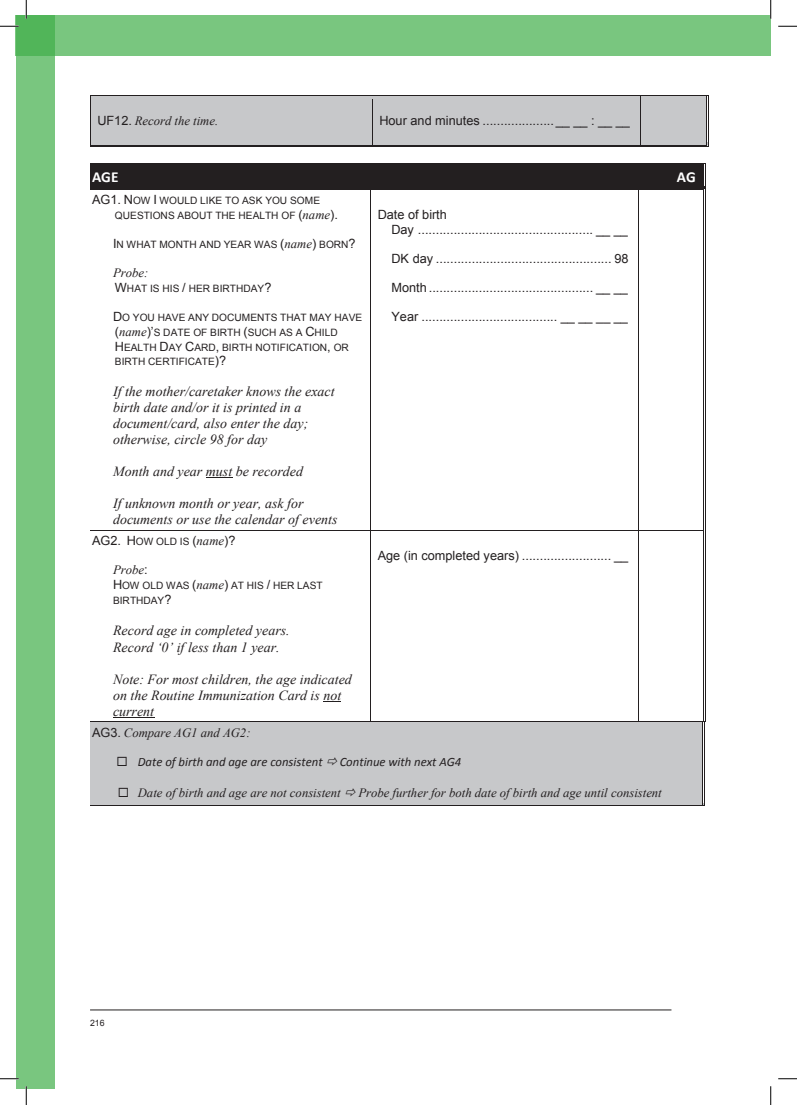
<style>
.page{position:relative;width:797px;height:1105px;background:#fff}
.page>*{position:absolute;margin:0;border:0;box-sizing:border-box;transform-origin:0 0}
.t1{font:700 15.25px "Calibri";color:#fff}
.t2{font:italic 14px/16px "Times New Roman";color:#231f20}
.t3{font:12.75px/14.5px "Arial";letter-spacing:-.005em;color:#231f20}
.t4{font:italic 12.75px "Times New Roman";color:#231f20}
.t5{font:italic 12.75px "Calibri";color:#231f20}
.t6{font:10.12px/14.6px "Arial";color:#231f20}
.t7{font:8.75px "Arial";color:#231f20}
.s1{font-family:"Arial";font-style:normal}
.s2{font-size:12.75px}
.s3{font-family:"Times New Roman";font-style:italic;font-size:12.75px}
.s4{font-size:10.12px}
.s5{font-family:"Times New Roman";font-style:italic}
</style>
<div class="page">
<div style="left:16px;top:16px;width:754px;height:40px;background:#79c67f"></div>
<div style="left:16px;top:16px;width:39px;height:1073px;background:#79c67f"></div>
<hr style="left:90px;top:1010px;width:581px;height:1px;background:#231f20">
<div style="left:92px;top:168px;width:605px;height:18px;background:#231f20"></div>
<hr style="left:90px;top:163px;width:613px;height:1px;background:#231f20">
<hr style="left:90px;top:164px;width:613px;height:4px;background:#231f20">
<hr style="left:90px;top:186px;width:614px;height:3px;background:#231f20">
<svg style="left:206px;top:477px;width:26px;height:1px"></svg>
<hr style="left:90px;top:189px;width:280px;height:1px;background:#231f20">
<hr style="left:371px;top:189px;width:267px;height:1px;background:#231f20">
<hr style="left:639px;top:189px;width:64px;height:1px;background:#231f20">
<svg style="left:703px;top:163px;width:2px;height:30px"></svg>
<hr style="left:370px;top:193px;width:1px;height:337px;background:#231f20">
<hr style="left:638px;top:193px;width:1px;height:337px;background:#231f20">
<hr style="left:704px;top:193px;width:1px;height:337px;background:#231f20">
<hr style="left:703px;top:193px;width:1px;height:337px;background:#231f20">
<svg style="left:323px;top:701px;width:18px;height:1px"></svg>
<hr style="left:113px;top:717px;width:41px;height:1px;background:#231f20">
<hr style="left:90px;top:530px;width:280px;height:1px;background:#231f20">
<hr style="left:371px;top:530px;width:267px;height:1px;background:#231f20">
<hr style="left:639px;top:530px;width:64px;height:1px;background:#231f20">
<hr style="left:370px;top:533px;width:1px;height:189px;background:#231f20">
<hr style="left:638px;top:533px;width:1px;height:189px;background:#231f20">
<hr style="left:704px;top:533px;width:1px;height:189px;background:#231f20">
<hr style="left:703px;top:533px;width:1px;height:189px;background:#231f20">
<div style="left:90px;top:722px;width:612px;height:83px;background:#c7c8ca"></div>
<hr style="left:370px;top:722px;width:268px;height:1px;background:#231f20">
<hr style="left:371px;top:722px;width:268px;height:3px;background:#c7c8ca">
<hr style="left:638px;top:722px;width:64px;height:1px;background:#231f20">
<hr style="left:639px;top:722px;width:63px;height:3px;background:#c7c8ca">
<hr style="left:90px;top:805px;width:612px;height:1px;background:#231f20">
<hr style="left:703px;top:725px;width:1px;height:80px;background:#231f20">
<hr style="left:702px;top:725px;width:1px;height:80px;background:#231f20">
<div style="left:91px;top:96px;width:281px;height:49px;background:#c7c8ca"></div>
<div style="left:372px;top:96px;width:268px;height:49px;background:#c7c8ca"></div>
<div style="left:641px;top:96px;width:65px;height:49px;background:#c7c8ca"></div>
<hr style="left:90px;top:95px;width:282px;height:1px;background:#231f20">
<hr style="left:372px;top:95px;width:268px;height:1px;background:#231f20">
<hr style="left:641px;top:95px;width:65px;height:1px;background:#231f20">
<hr style="left:90px;top:99px;width:1px;height:46px;background:#231f20">
<hr style="left:91px;top:147px;width:281px;height:1px;background:#231f20">
<hr style="left:91px;top:145px;width:281px;height:1px;background:#231f20">
<hr style="left:372px;top:99px;width:1px;height:46px;background:#231f20">
<hr style="left:372px;top:147px;width:268px;height:1px;background:#231f20">
<hr style="left:373px;top:145px;width:267px;height:1px;background:#231f20">
<hr style="left:640px;top:99px;width:1px;height:46px;background:#231f20">
<hr style="left:640px;top:147px;width:66px;height:1px;background:#231f20">
<hr style="left:642px;top:145px;width:64px;height:1px;background:#231f20">
<hr style="left:708px;top:99px;width:1px;height:46px;background:#231f20">
<hr style="left:706px;top:99px;width:1px;height:46px;background:#231f20">
<svg style="left:0;top:25px;width:19px;height:2px"></svg>
<svg style="left:778px;top:25px;width:19px;height:2px"></svg>
<svg style="left:0;top:1078px;width:19px;height:1px"></svg>
<svg style="left:778px;top:1078px;width:19px;height:1px"></svg>
<svg style="left:25px;top:0;width:2px;height:19px"></svg>
<svg style="left:25px;top:1086px;width:2px;height:19px"></svg>
<svg style="left:770px;top:0;width:1px;height:19px"></svg>
<svg style="left:770px;top:1086px;width:1px;height:19px"></svg>
<p class="t4" style="left:97px;top:112px;width:122px"><span class="s1">UF12.</span> Record the time.</p>
<p class="t3" style="left:379px;top:114px;width:252px">Hour and minutes .................... __ __ : __ __</p>
<p class="t1" style="left:92px;top:168px;width:28px">AGE</p>
<p class="t1" style="left:677px;top:168px;width:20px">AG</p>
<p class="t6" style="left:115px;top:194px;width:224px;text-indent:-23px"><span class="s2">AG1. N</span>OW <span class="s2">I</span> WOULD LIKE TO ASK YOU SOME<br>QUESTIONS ABOUT THE HEALTH OF <span class="s2">(</span><span class="s3">name</span><span class="s2">).</span></p>
<p class="t6" style="left:113px;top:237px;width:244px"><span class="s2">I</span>N WHAT MONTH AND YEAR WAS <span class="s2">(</span><span class="s3">name</span><span class="s2">)</span> BORN<span class="s2">?</span></p>
<p class="t4" style="left:113px;top:264px;width:37px">Probe:</p>
<p class="t6" style="left:115px;top:281px;width:158px"><span class="s2">W</span>HAT IS HIS <span class="s2">/</span> HER BIRTHDAY<span class="s2">?</span></p>
<p class="t6" style="left:113px;top:311px;width:251px"><span class="s2">D</span>O YOU HAVE ANY DOCUMENTS THAT MAY HAVE <span class="s2">(</span><span class="s3">name</span><span class="s2">)’</span>S DATE OF BIRTH <span class="s2">(</span>SUCH AS A <span class="s2">C</span>HILD <span class="s2">H</span>EALTH <span class="s2">D</span>AY <span class="s2">C</span>ARD<span class="s2">,</span> BIRTH NOTIFICATION<span class="s2">,</span> OR BIRTH CERTIFICATE<span class="s2">)?</span></p>
<p class="t2" style="left:113px;top:383px;width:223px">If the mother/caretaker knows the exact birth date and/or it is printed in a document/card, also enter the day; otherwise, circle 98 for day</p>
<p class="t2" style="left:113px;top:463px;width:191px">Month and year must be recorded</p>
<p class="t2" style="left:113px;top:495px;width:226px">If unknown month or year, ask for documents or use the calendar of events</p>
<p class="t3" style="left:391px;top:207px;width:238px;text-indent:-14px">Date of birth<br>Day ................................................. __ __</p>
<p class="t3" style="left:391px;top:251px;width:238px">DK day ................................................. 98</p>
<p class="t3" style="left:391px;top:280px;width:238px">Month .............................................. __ __</p>
<p class="t3" style="left:391px;top:310px;width:238px">Year ...................................... __ __ __ __</p>
<p class="t3" style="left:92px;top:533px;width:145px">AG2. H<span class="s4">OW OLD IS</span> (<span class="s5">name</span>)?</p>
<p class="t4" style="left:113px;top:561px;width:36px">Probe<span class="s1">:</span></p>
<p class="t6" style="left:113px;top:578px;width:211px"><span class="s2">H</span>OW OLD WAS <span class="s2">(</span><span class="s3">name</span><span class="s2">)</span> AT HIS <span class="s2">/</span> HER LAST<br>BIRTHDAY<span class="s2">?</span></p>
<p class="t2" style="left:113px;top:622px;width:178px">Record age in completed years.<br>Record ‘0’ if less than 1 year.</p>
<p class="t2" style="left:113px;top:671px;width:240px">Note: For most children, the age indicated on the Routine Immunization Card is not current</p>
<p class="t3" style="left:378px;top:548px;width:252px">Age (in completed years) ......................... __</p>
<p class="t4" style="left:92px;top:724px;width:160px"><span class="s1">AG3.</span> Compare AG1 and AG2:</p>
<p class="t5" style="left:116px;top:754px;width:208px">◻ Date of birth and age are consistent</p>
<p class="t5" style="left:340px;top:754px;width:123px">Continue with next AG4</p>
<p class="t4" style="left:118px;top:784px;width:224px">◻ Date of birth and age are not consistent</p>
<p class="t4" style="left:358px;top:784px;width:305px">Probe further for both date of birth and age until consistent</p>
<p class="t7" style="left:90px;top:1017px;width:16px">216</p>
</div>
